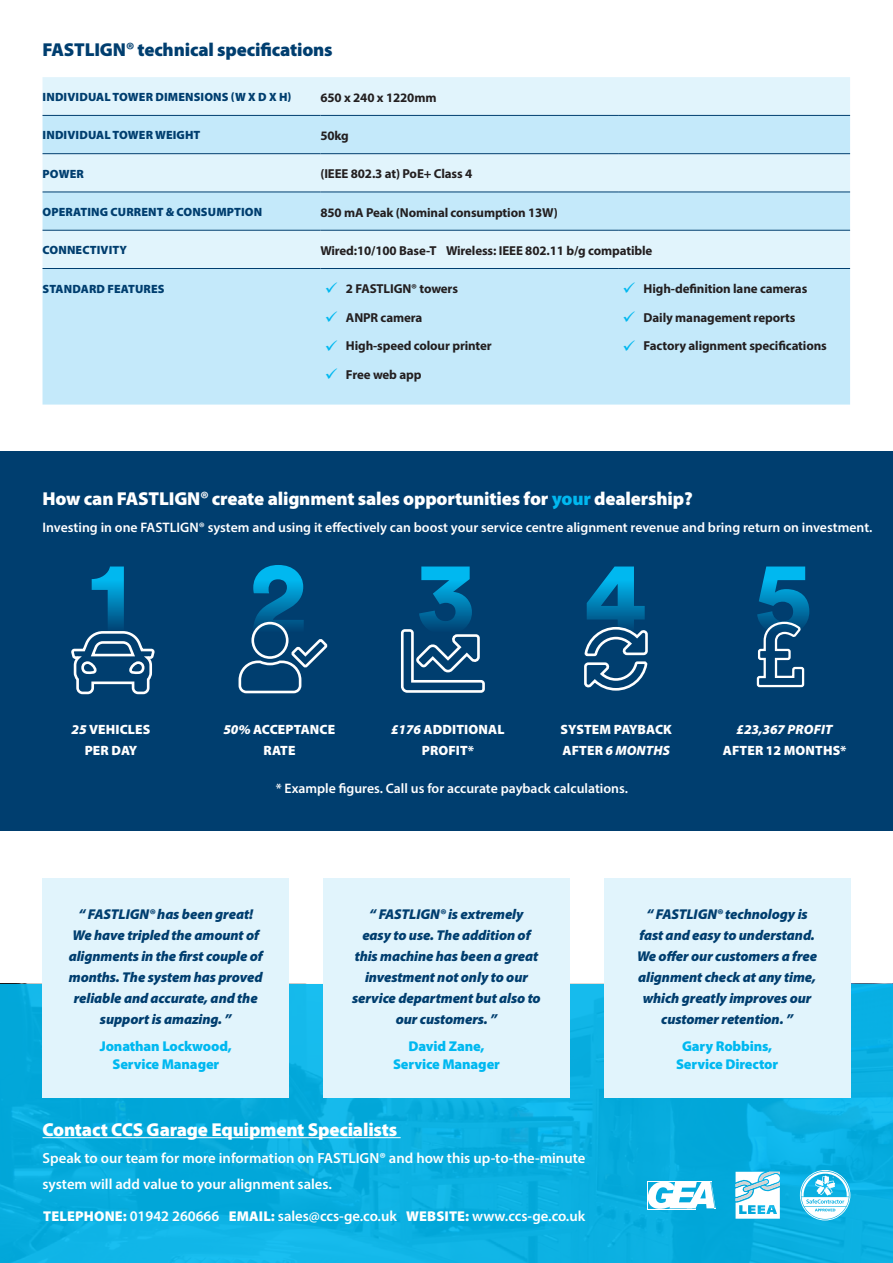
<style>
.page{position:relative;width:893px;height:1263px;background:#fff}
.page>*{position:absolute;margin:0;border:0;box-sizing:border-box;transform-origin:0 0}
.t1{font:900 103.2px "Circular Std";letter-spacing:1.07em;color:#00b8f0}
.t2{font:900 18.75px "Myriad Pro";letter-spacing:-.01em;color:#fff}
.t3{font:900 18.75px "Myriad Pro";letter-spacing:-.01em;color:#003e6f}
.t4{font:600 14.7px/25.5px "Myriad Pro";color:#fff}
.t5{font:italic 900 14.25px/21px "Myriad Pro";letter-spacing:-.01em;color:#003e6f;text-align:center}
.t6{font:900 14.25px "Myriad Pro";letter-spacing:-.01em;color:#00b8f0}
.t7{font:600 13.8px "Myriad Pro";color:#fff}
.t8{font:900 13.5px/21px "Myriad Pro";letter-spacing:.01em;color:#fff;text-align:center}
.t9{font:700 12.9px "Myriad Pro";letter-spacing:-.01em;color:#231f20}
.t10{font:900 12px "Myriad Pro";letter-spacing:.01em;color:#003e6f}
.s1{font-weight:700;font-size:19.5px}
.s2{color:#00b8f0}
.s3{font-style:italic}
.s4{font-weight:900;font-size:14.25px}
</style>
<div class="page">
<div style="left:0;top:452px;width:893px;height:379px;background:#003e6f"></div>
<svg style="left:71px;top:631px;width:84px;height:64px"></svg>
<svg style="left:238px;top:621px;width:90px;height:73px"></svg>
<svg style="left:401px;top:629px;width:84px;height:64px"></svg>
<svg style="left:756px;top:621px;width:49px;height:67px"></svg>
<svg style="left:584px;top:626px;width:64px;height:65px"></svg>
<svg style="left:0;top:984px;width:893px;height:279px;background:#0aaee0"></svg>
<div style="left:43px;top:878px;width:246px;height:219px;background:#e1f4fc"></div>
<div style="left:323px;top:878px;width:247px;height:219px;background:#e1f4fc"></div>
<div style="left:604px;top:878px;width:246px;height:219px;background:#e1f4fc"></div>
<svg style="left:647px;top:1181px;width:69px;height:29px"></svg>
<svg style="left:736px;top:1172px;width:44px;height:47px"></svg>
<svg style="left:800px;top:1170px;width:50px;height:50px"></svg>
<div style="left:43px;top:77px;width:807px;height:38px;background:#e1f4fc"></div>
<svg style="left:43px;top:116px;width:807px;height:289px;background:#caebfa"></svg>
<hr style="left:43px;top:115px;width:277px;height:1px;background:#003e6f">
<hr style="left:320px;top:115px;width:298px;height:1px;background:#003e6f">
<hr style="left:618px;top:115px;width:232px;height:1px;background:#003e6f">
<hr style="left:43px;top:153px;width:277px;height:1px;background:#003e6f">
<hr style="left:320px;top:153px;width:298px;height:1px;background:#003e6f">
<hr style="left:618px;top:153px;width:232px;height:1px;background:#003e6f">
<hr style="left:43px;top:192px;width:277px;height:1px;background:#003e6f">
<hr style="left:320px;top:192px;width:298px;height:1px;background:#003e6f">
<hr style="left:618px;top:192px;width:232px;height:1px;background:#003e6f">
<hr style="left:43px;top:230px;width:277px;height:1px;background:#003e6f">
<hr style="left:320px;top:230px;width:298px;height:1px;background:#003e6f">
<hr style="left:618px;top:230px;width:232px;height:1px;background:#003e6f">
<hr style="left:43px;top:268px;width:277px;height:1px;background:#003e6f">
<hr style="left:320px;top:268px;width:298px;height:1px;background:#003e6f">
<hr style="left:618px;top:268px;width:232px;height:1px;background:#003e6f">
<hr style="left:43px;top:1137px;width:358px;height:1px;background:#fff">
<svg style="left:326px;top:283px;width:11px;height:10px"></svg>
<svg style="left:326px;top:311px;width:11px;height:11px"></svg>
<svg style="left:326px;top:340px;width:11px;height:10px"></svg>
<svg style="left:326px;top:368px;width:11px;height:11px"></svg>
<svg style="left:623px;top:283px;width:12px;height:10px"></svg>
<svg style="left:623px;top:311px;width:12px;height:11px"></svg>
<svg style="left:623px;top:340px;width:12px;height:10px"></svg>
<p class="t3" style="left:43px;top:39px;width:292px">FASTLIGN<span class="s1">®</span> technical specifications</p>
<p class="t10" style="left:43px;top:90px;width:250px">INDIVIDUAL TOWER DIMENSIONS (W X D X H)</p>
<p class="t9" style="left:320px;top:89px;width:118px">650 x 240 x 1220mm</p>
<p class="t10" style="left:43px;top:129px;width:159px">INDIVIDUAL TOWER WEIGHT</p>
<p class="t9" style="left:320px;top:127px;width:30px">50kg</p>
<p class="t10" style="left:43px;top:167px;width:43px">POWER</p>
<p class="t9" style="left:320px;top:166px;width:153px">(IEEE 802.3 at) PoE+ Class 4</p>
<p class="t10" style="left:43px;top:205px;width:221px">OPERATING CURRENT &amp; CONSUMPTION</p>
<p class="t9" style="left:320px;top:204px;width:239px">850 mA Peak (Nominal consumption 13W)</p>
<p class="t10" style="left:43px;top:243px;width:86px">CONNECTIVITY</p>
<p class="t9" style="left:320px;top:242px;width:333px">Wired:10/100 Base-T Wireless: IEEE 802.11 b/g compatible</p>
<p class="t10" style="left:43px;top:282px;width:123px">STANDARD FEATURES</p>
<p class="t9" style="left:346px;top:280px;width:114px">2 FASTLIGN® towers</p>
<p class="t9" style="left:346px;top:309px;width:78px">ANPR camera</p>
<p class="t9" style="left:346px;top:337px;width:147px">High-speed colour printer</p>
<p class="t9" style="left:346px;top:366px;width:77px">Free web app</p>
<p class="t9" style="left:644px;top:280px;width:165px">High-definition lane cameras</p>
<p class="t9" style="left:644px;top:309px;width:153px">Daily management reports</p>
<p class="t9" style="left:644px;top:337px;width:185px">Factory alignment specifications</p>
<p class="t2" style="left:43px;top:488px;width:652px">How can FASTLIGN<span class="s1">®</span> create alignment sales opportunities for <span class="s2">your</span> dealership?</p>
<p class="t7" style="left:43px;top:519px;width:831px">Investing in one FASTLIGN® system and using it effectively can boost your service centre alignment revenue and bring return on investment.</p>
<h1 class="t1" style="left:88px;top:528px;width:725px">12345</h1>
<p class="t8" style="left:72px;top:719px;width:80px"><span class="s3">25</span> VEHICLES</p>
<p class="t8" style="left:85px;top:740px;width:54px">PER DAY</p>
<p class="t8" style="left:223px;top:719px;width:113px"><span class="s3">50%</span> ACCEPTANCE<br>RATE</p>
<p class="t8" style="left:391px;top:719px;width:115px"><span class="s3">£176</span> ADDITIONAL<br>PROFIT*</p>
<p class="t8" style="left:560px;top:719px;width:113px;text-align:left">SYSTEM PAYBACK<br>AFTER <span class="s3">6 MONTHS</span></p>
<p class="t8" style="left:723px;top:719px;width:125px"><span class="s3">£23,367 PROFIT<br></span>AFTER 12 MONTHS*</p>
<p class="t7" style="left:276px;top:779px;width:354px">* Example figures. Call us for accurate payback calculations.</p>
<p class="t5" style="left:69px;top:904px;width:196px">“ FASTLIGN® has been great!<br>We have tripled the amount of alignments in the first couple of months. The system has proved reliable and accurate, and the support is amazing. ”</p>
<p class="t6" style="left:100px;top:1038px;width:134px">Jonathan Lockwood,</p>
<p class="t6" style="left:112px;top:1056px;width:108px">Service Manager</p>
<p class="t5" style="left:352px;top:904px;width:190px">“ FASTLIGN® is extremely<br>easy to use. The addition of this machine has been a great investment not only to our service department but also to our customers. ”</p>
<p class="t6" style="left:408px;top:1038px;width:78px">David Zane,</p>
<p class="t6" style="left:393px;top:1056px;width:108px">Service Manager</p>
<p class="t2" style="left:43px;top:1119px;width:356px">Contact CCS Garage Equipment Specialists</p>
<p class="t4" style="left:43px;top:1145px;width:544px">Speak to our team for more information on FASTLIGN® and how this up-to-the-minute system will add value to your alignment sales.</p>
<p class="t4" style="left:43px;top:1202px;width:543px"><span class="s4">TELEPHONE:</span> 01942 260666 <span class="s4">EMAIL:</span> sales@ccs-ge.co.uk <span class="s4">WEBSITE:</span> www.ccs-ge.co.uk</p>
<p class="t5" style="left:637px;top:904px;width:182px">“ FASTLIGN® technology is fast and easy to understand.<br>We offer our customers a free alignment check at any time, which greatly improves our customer retention. ”</p>
<p class="t6" style="left:682px;top:1038px;width:92px">Gary Robbins,</p>
<p class="t6" style="left:676px;top:1056px;width:104px">Service Director</p>
</div>
